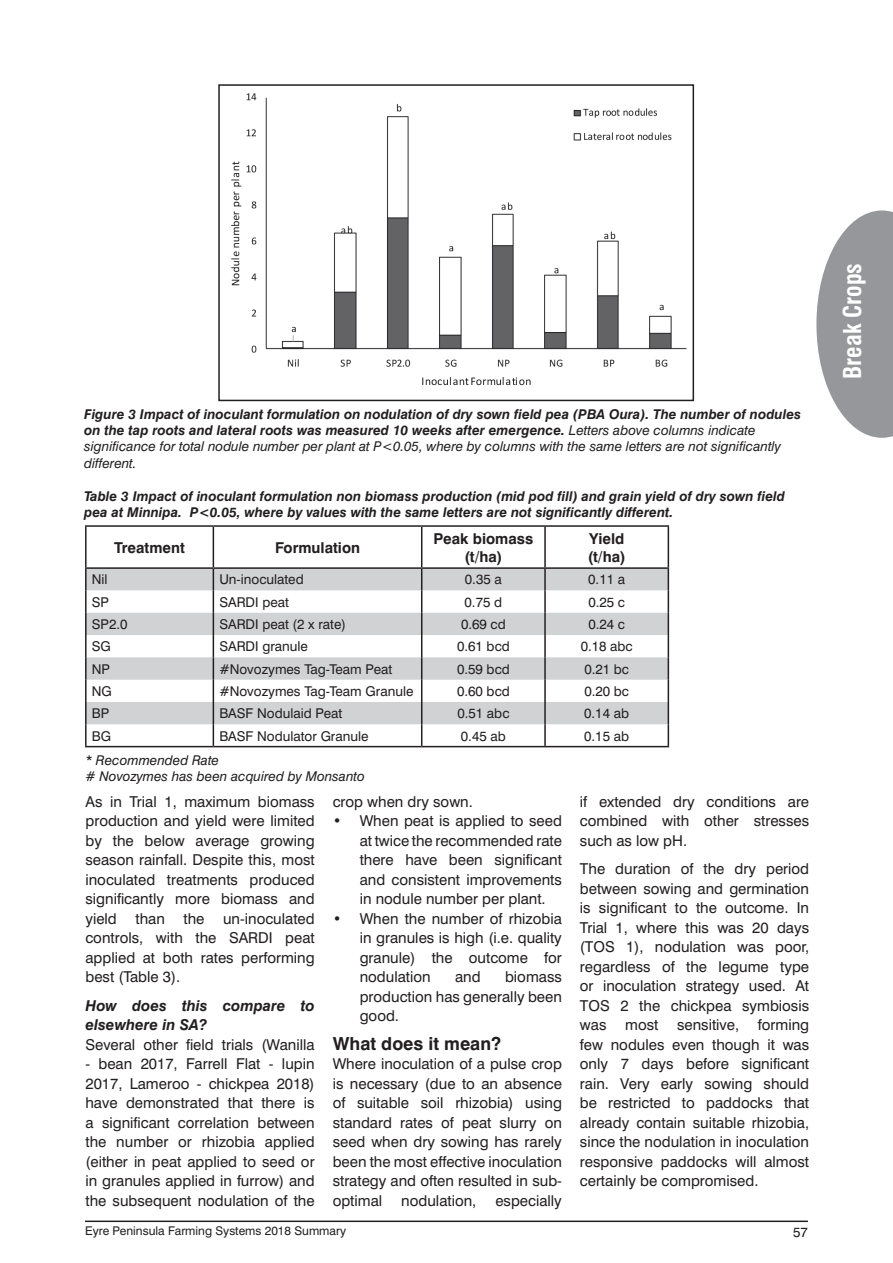
<style>
.page{position:relative;width:893px;height:1263px;background:#fff}
.page>*{position:absolute;margin:0;border:0;box-sizing:border-box;transform-origin:0 0}
.t1{font:700 condensed 24px "Swiss 721 BT";color:#fff}
.t2{font:700 18px "Swiss 721 BT";color:#231f20}
.t3{font:15px/19.5px "Swiss 721 BT";color:#231f20;text-align:justify}
.t4{font:700 15px "Swiss 721 BT";color:#231f20}
.t5{font:italic 700 15px/19.5px "Swiss 721 BT";color:#231f20}
.t6{font:italic 700 13.5px/16.2px "Swiss 721 BT";color:#231f20}
.t7{font:13.5px "Swiss 721 BT";color:#231f20}
.t8{font:italic 13.5px "Swiss 721 BT";color:#231f20}
.t9{font:12px "Swiss 721 BT";color:#231f20}
.s1{font-weight:400}
</style>
<div class="page">
<hr style="left:85px;top:1220px;width:723px;height:2px;background:#231f20">
<svg style="left:816px;top:210px;width:77px;height:228px"></svg>
<img style="left:231px;top:93px;width:456px;height:293px">
<div style="left:218px;top:84px;width:476px;height:317px;border:2px solid #231f20"></div>
<svg style="left:87px;top:569px;width:581px;height:155px;fill:#d1d2d4"></svg>
<hr style="left:213px;top:525px;width:209px;height:2px;background:#231f20">
<hr style="left:422px;top:525px;width:123px;height:2px;background:#231f20">
<hr style="left:421px;top:527px;width:1px;height:40px;background:#231f20">
<hr style="left:545px;top:525px;width:124px;height:2px;background:#231f20">
<hr style="left:544px;top:527px;width:2px;height:40px;background:#231f20">
<hr style="left:668px;top:527px;width:1px;height:40px;background:#231f20">
<hr style="left:85px;top:567px;width:128px;height:2px;background:#231f20">
<hr style="left:85px;top:569px;width:2px;height:21px;background:#231f20">
<hr style="left:213px;top:567px;width:209px;height:2px;background:#231f20">
<hr style="left:422px;top:567px;width:123px;height:2px;background:#231f20">
<hr style="left:545px;top:567px;width:124px;height:2px;background:#231f20">
<hr style="left:544px;top:569px;width:2px;height:21px;background:#231f20">
<hr style="left:85px;top:590px;width:2px;height:23px;background:#231f20">
<hr style="left:544px;top:590px;width:2px;height:23px;background:#231f20">
<hr style="left:85px;top:613px;width:2px;height:22px;background:#231f20">
<hr style="left:544px;top:613px;width:2px;height:22px;background:#231f20">
<hr style="left:85px;top:635px;width:2px;height:22px;background:#231f20">
<hr style="left:544px;top:635px;width:2px;height:22px;background:#231f20">
<hr style="left:85px;top:657px;width:2px;height:23px;background:#231f20">
<hr style="left:544px;top:657px;width:2px;height:23px;background:#231f20">
<hr style="left:85px;top:680px;width:2px;height:22px;background:#231f20">
<hr style="left:544px;top:680px;width:2px;height:22px;background:#231f20">
<hr style="left:85px;top:702px;width:2px;height:22px;background:#231f20">
<hr style="left:544px;top:702px;width:2px;height:22px;background:#231f20">
<hr style="left:85px;top:724px;width:2px;height:22px;background:#231f20">
<svg style="left:213px;top:569px;width:1px;height:177px"></svg>
<svg style="left:421px;top:569px;width:1px;height:177px"></svg>
<hr style="left:544px;top:724px;width:2px;height:22px;background:#231f20">
<svg style="left:668px;top:569px;width:1px;height:177px"></svg>
<hr style="left:85px;top:525px;width:128px;height:2px;background:#231f20">
<hr style="left:85px;top:527px;width:2px;height:40px;background:#231f20">
<hr style="left:213px;top:527px;width:1px;height:40px;background:#231f20">
<hr style="left:85px;top:746px;width:128px;height:1px;background:#231f20">
<hr style="left:213px;top:746px;width:209px;height:1px;background:#231f20">
<hr style="left:422px;top:746px;width:123px;height:1px;background:#231f20">
<hr style="left:545px;top:746px;width:124px;height:1px;background:#231f20">
<p class="t6" style="left:84px;top:406px;width:718px">Figure 3 Impact of inoculant formulation on nodulation of dry sown field pea (PBA Oura). The number of nodules on the tap roots and lateral roots was measured 10 weeks after emergence. <span class="s1">Letters above columns indicate significance for total nodule number per plant at P&lt;0.05, where by columns with the same letters are not significantly different.</span></p>
<p class="t6" style="left:84px;top:488px;width:702px">Table 3 Impact of inoculant formulation non biomass production (mid pod fill) and grain yield of dry sown field pea at Minnipa. P&lt;0.05, where by values with the same letters are not significantly different.</p>
<p class="t4" style="left:114px;top:539px;width:72px">Treatment</p>
<p class="t4" style="left:275px;top:539px;width:87px">Formulation</p>
<p class="t4" style="left:434px;top:530px;width:101px">Peak biomass</p>
<p class="t4" style="left:464px;top:548px;width:40px">(t/ha)</p>
<p class="t4" style="left:589px;top:530px;width:37px">Yield</p>
<p class="t4" style="left:588px;top:548px;width:40px">(t/ha)</p>
<p class="t7" style="left:92px;top:571px;width:17px">Nil</p>
<p class="t7" style="left:219px;top:571px;width:86px">Un-inoculated</p>
<p class="t7" style="left:465px;top:571px;width:38px">0.35 a</p>
<p class="t7" style="left:588px;top:571px;width:38px">0.11 a</p>
<p class="t7" style="left:92px;top:594px;width:19px">SP</p>
<p class="t7" style="left:219px;top:594px;width:71px">SARDI peat</p>
<p class="t7" style="left:465px;top:594px;width:39px">0.75 d</p>
<p class="t7" style="left:588px;top:594px;width:38px">0.25 c</p>
<p class="t7" style="left:92px;top:616px;width:37px">SP2.0</p>
<p class="t7" style="left:219px;top:616px;width:128px">SARDI peat (2 x rate)</p>
<p class="t7" style="left:461px;top:616px;width:46px">0.69 cd</p>
<p class="t7" style="left:588px;top:616px;width:38px">0.24 c</p>
<p class="t7" style="left:92px;top:638px;width:21px">SG</p>
<p class="t7" style="left:219px;top:638px;width:90px">SARDI granule</p>
<p class="t7" style="left:457px;top:638px;width:54px">0.61 bcd</p>
<p class="t7" style="left:581px;top:638px;width:54px">0.18 abc</p>
<p class="t7" style="left:92px;top:661px;width:20px">NP</p>
<p class="t7" style="left:219px;top:661px;width:174px">#Novozymes Tag-Team Peat</p>
<p class="t7" style="left:457px;top:661px;width:54px">0.59 bcd</p>
<p class="t7" style="left:584px;top:661px;width:46px">0.21 bc</p>
<p class="t7" style="left:92px;top:683px;width:22px">NG</p>
<p class="t7" style="left:219px;top:683px;width:196px">#Novozymes Tag-Team Granule</p>
<p class="t7" style="left:457px;top:683px;width:54px">0.60 bcd</p>
<p class="t7" style="left:584px;top:683px;width:46px">0.20 bc</p>
<p class="t7" style="left:92px;top:705px;width:19px">BP</p>
<p class="t7" style="left:219px;top:705px;width:124px">BASF Nodulaid Peat</p>
<p class="t7" style="left:457px;top:705px;width:54px">0.51 abc</p>
<p class="t7" style="left:584px;top:705px;width:46px">0.14 ab</p>
<p class="t7" style="left:92px;top:728px;width:21px">BG</p>
<p class="t7" style="left:219px;top:728px;width:151px">BASF Nodulator Granule</p>
<p class="t7" style="left:461px;top:728px;width:46px">0.45 ab</p>
<p class="t7" style="left:584px;top:728px;width:46px">0.15 ab</p>
<p class="t8" style="left:85px;top:752px;width:135px">* Recommended Rate</p>
<p class="t8" style="left:85px;top:768px;width:281px"># Novozymes has been acquired by Monsanto</p>
<p class="t3" style="left:85px;top:792px;width:231px">As in Trial 1, maximum biomass production and yield were limited by the below average growing season rainfall. Despite this, most inoculated treatments produced significantly more biomass and yield than the un-inoculated controls, with the SARDI peat applied at both rates performing best (Table 3).</p>
<p class="t5" style="left:85px;top:996px;width:231px">How does this compare to elsewhere in SA?</p>
<p class="t3" style="left:85px;top:1035px;width:231px">Several other field trials (Wanilla</p>
<p class="t3" style="left:85px;top:1054px;width:231px">- bean 2017, Farrell Flat - lupin 2017, Lameroo - chickpea 2018) have demonstrated that there is a significant correlation between the number or rhizobia applied (either in peat applied to seed or in granules applied in furrow) and the subsequent nodulation of the</p>
<p class="t3" style="left:333px;top:792px;width:142px">crop when dry sown.</p>
<p class="t3" style="left:360px;top:811px;width:204px;text-indent:-27px">• When peat is applied to seed at twice the recommended rate there have been significant and consistent improvements in nodule number per plant.</p>
<p class="t3" style="left:360px;top:909px;width:204px;text-indent:-27px">• When the number of rhizobia in granules is high (i.e. quality granule) the outcome for nodulation</p>
<p class="t3" style="left:360px;top:967px;width:204px;text-indent:145px">biomass production has generally been good.</p>
<p class="t2" style="left:333px;top:1032px;width:170px">What does it mean?</p>
<p class="t3" style="left:333px;top:1054px;width:231px">Where inoculation of a pulse crop is necessary (due to an absence of suitable soil rhizobia) using standard rates of peat slurry on seed when dry sowing has rarely been the most effective inoculation strategy and often resulted in sub&shy;optimal</p>
<p class="t3" style="left:455px;top:967px;width:27px">and</p>
<p class="t3" style="left:401px;top:1191px;width:77px">nodulation,</p>
<p class="t3" style="left:495px;top:1191px;width:68px">especially</p>
<p class="t3" style="left:580px;top:792px;width:231px">if extended dry conditions are combined with other stresses such as low pH.</p>
<p class="t3" style="left:580px;top:859px;width:231px">The duration of the dry period between sowing and germination is significant to the outcome. In Trial 1, where this was 20 days (TOS 1), nodulation was poor, regardless of the legume type or inoculation strategy used. At TOS 2 the chickpea symbiosis was most sensitive, forming few nodules even though it was only 7 days before significant rain. Very early sowing should be restricted to paddocks that already contain suitable rhizobia, since the nodulation in inoculation responsive paddocks will almost certainly be compromised.</p>
<p class="t9" style="left:85px;top:1223px;width:263px">Eyre Peninsula Farming Systems 2018 Summary</p>
<p class="t7" style="left:793px;top:1224px;width:16px">57</p>
<p class="t1" style="left:838px;top:379px;width:117px;rotate:-90deg">Break Crops</p>
</div>
